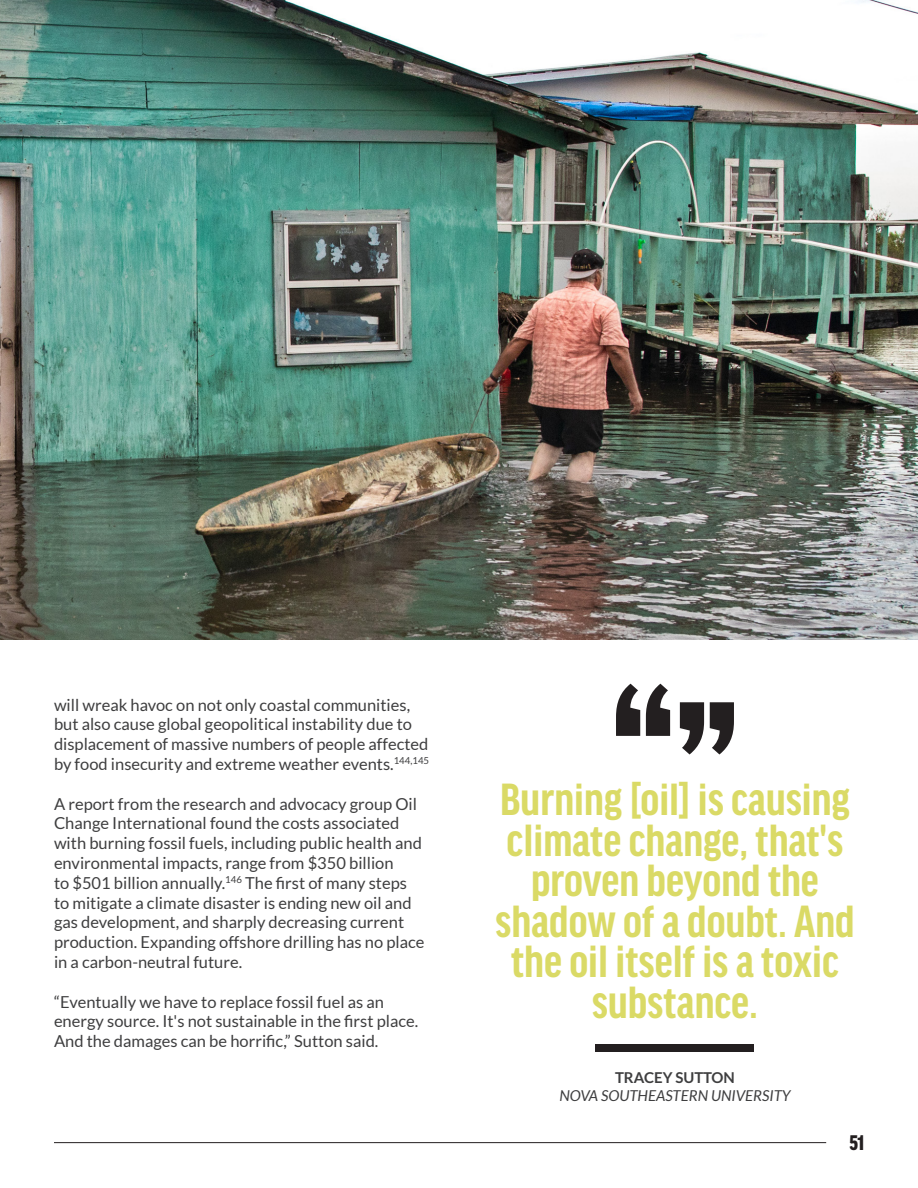
<style>
.page{position:relative;width:918px;height:1188px;background:#fff}
.page>*{position:absolute;margin:0;border:0;box-sizing:border-box;transform-origin:0 0}
.t1{font:700 condensed 48px/40.5px "Good Headline OT";color:#dada66;text-align:center}
.t2{font:900 condensed 22.5px "Good Headline Pro";color:#231f20}
.t3{font:16.5px/19.8px "Lato";color:#3e3e3f}
.t4{font:italic 15px "Lato";color:#3e3e3f}
.t5{font:700 15px "Lato";color:#3e3e3f}
</style>
<div class="page">
<hr style="left:54px;top:1142px;width:772px;height:1px;background:#231f20">
<img style="left:0;top:0;width:918px;height:639px">
<svg style="left:616px;top:684px;width:54px;height:52px"></svg>
<svg style="left:680px;top:702px;width:54px;height:52px"></svg>
<div style="left:596px;top:1044px;width:158px;height:8px;background:#231f20"></div>
<p class="t3" style="left:54px;top:695px;width:377px">will wreak havoc on not only coastal communities, but also cause global geopolitical instability due to displacement of massive numbers of people affected by food insecurity and extreme weather events.<sup>144,145</sup></p>
<p class="t3" style="left:54px;top:794px;width:372px">A report from the research and advocacy group Oil Change International found the costs associated with burning fossil fuels, including public health and environmental impacts, range from $350 billion<br>to $501 billion annually.<sup>146</sup> The first of many steps to mitigate a climate disaster is ending new oil and gas development, and sharply decreasing current production. Expanding offshore drilling has no place in a carbon-neutral future.</p>
<p class="t3" style="left:54px;top:992px;width:366px">“Eventually we have to replace fossil fuel as an energy source. It's not sustainable in the first place.<br>And the damages can be horrific,” Sutton said.</p>
<p class="t1" style="left:495px;top:780px;width:361px">Burning [oil] is causing climate change, that's proven beyond the shadow of a doubt. And the oil itself is a toxic substance.</p>
<p class="t5" style="left:615px;top:1069px;width:121px">TRACEY SUTTON</p>
<p class="t4" style="left:559px;top:1087px;width:233px">NOVA SOUTHEASTERN UNIVERSITY</p>
<h2 class="t2" style="left:849px;top:1132px;width:16px">51</h2>
</div>
